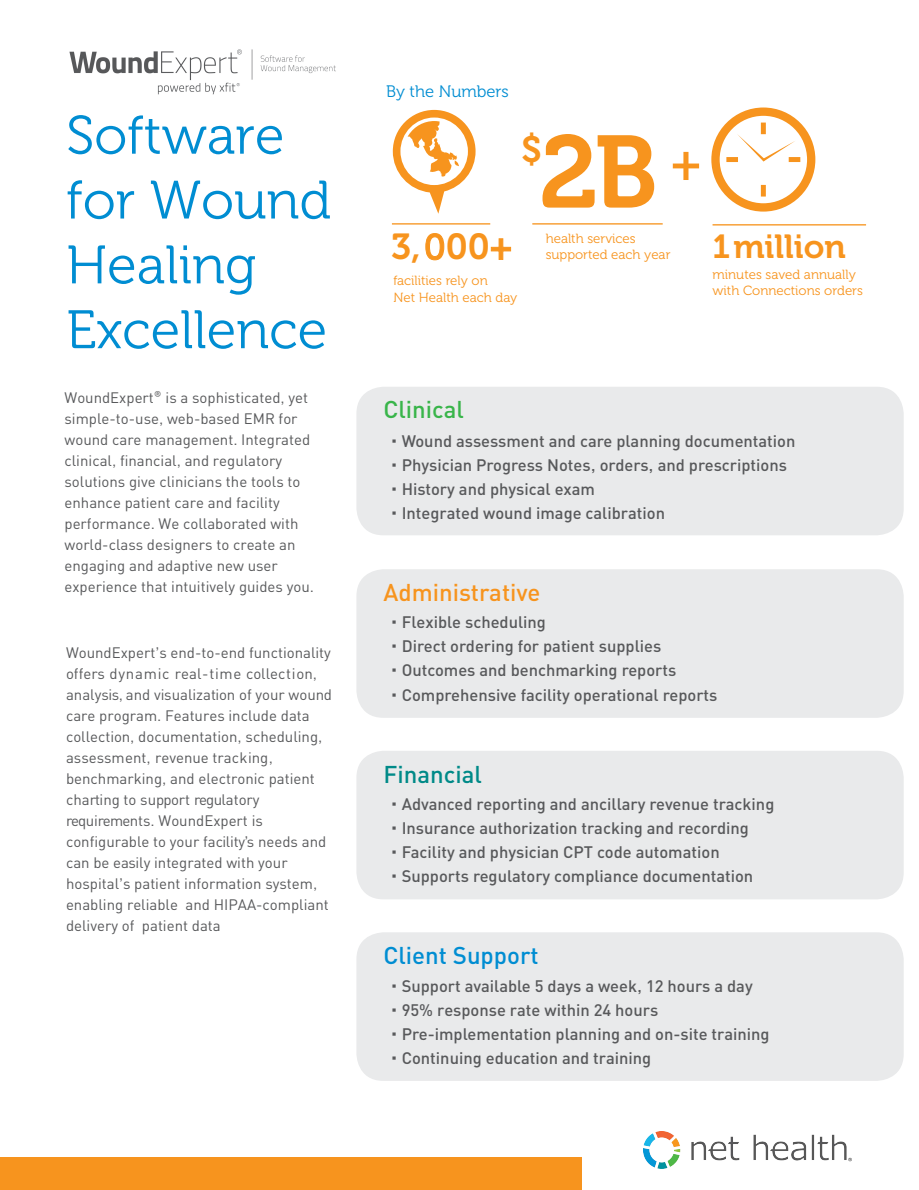
<style>
.page{position:relative;width:919px;height:1190px;background:#fff}
.page>*{position:absolute;margin:0;border:0;box-sizing:border-box;transform-origin:0 0}
.t1{font:101.85px "Museo 700";color:#f7941e}
.t2{font:54px/64.8px "Museo 300";color:#008dd2}
.t3{font:36.45px "Museo 700";color:#f7941e}
.t4{font:36px "Museo 700";color:#f7941e}
.t5{font:33.15px "Museo 700";color:#f7941e}
.t6{font:500 24px "PNC Sans";color:#f7941e}
.t7{font:500 24px "PNC Sans";color:#008dd2}
.t8{font:500 24px "PNC Sans";color:#008a88}
.t9{font:500 24px "PNC Sans";color:#39b54a}
.t10{font:16.65px "Museo 300";color:#008dd2}
.t11{font:500 16.5px "PNC Sans";color:#58595b}
.t12{font:15px/21px "PNC Sans";color:#58595b}
.t13{font:13.35px/16.6px "Museo 300";color:#f7941e}
.s1{font-family:"Museo 500"}
</style>
<div class="page">
<div style="left:356px;top:387px;width:548px;height:148px;background:#e9eaeb;border-radius:27px"></div>
<div style="left:356px;top:569px;width:548px;height:148px;background:#e9eaeb;border-radius:27px"></div>
<div style="left:356px;top:750px;width:548px;height:149px;background:#e9eaeb;border-radius:27px"></div>
<div style="left:356px;top:932px;width:548px;height:148px;background:#e9eaeb;border-radius:27px"></div>
<hr style="left:392px;top:223px;width:98px;height:1px;background:#f7941e">
<hr style="left:532px;top:223px;width:131px;height:1px;background:#f7941e">
<svg style="left:393px;top:110px;width:83px;height:104px"></svg>
<hr style="left:713px;top:224px;width:153px;height:1px;background:#f7941e">
<div style="left:711px;top:107px;width:104px;height:104px;border:8px solid #f7941e;border-radius:50%"></div>
<div style="left:761px;top:122px;width:5px;height:12px;background:#f7941e"></div>
<div style="left:761px;top:185px;width:5px;height:11px;background:#f7941e"></div>
<div style="left:726px;top:157px;width:12px;height:5px;background:#f7941e"></div>
<div style="left:789px;top:157px;width:11px;height:5px;background:#f7941e"></div>
<svg style="left:737px;top:134px;width:59px;height:27px"></svg>
<svg style="left:673px;top:152px;width:26px;height:28px"></svg>
<div style="left:0;top:1156px;width:582px;height:33px;background:#f7941e"></div>
<img style="left:644px;top:1131px;width:208px;height:37px">
<img style="left:69px;top:49px;width:267px;height:46px">
<h2 class="t2" style="left:66px;top:104px;width:220px">Software</h2>
<h2 class="t2" style="left:66px;top:169px;width:266px">for Wound<br>Healing<br>Excellence</h2>
<p class="t12" style="left:65px;top:386px;width:251px">WoundExpert® is a sophisticated, yet simple-to-use, web-based EMR for wound care management. Integrated clinical, financial, and regulatory solutions give clinicians the tools to enhance patient care and facility performance. We collaborated with world-class designers to create an engaging and adaptive new user experience that intuitively guides you.</p>
<p class="t12" style="left:66px;top:641px;width:268px">WoundExpert’s end-to-end functionality offers dynamic real-time collection, analysis, and visualization of your wound care program. Features include data collection, documentation, scheduling, assessment, revenue tracking, benchmarking, and electronic patient charting to support regulatory requirements. WoundExpert is configurable to your facility’s needs and can be easily integrated with your hospital’s patient information system, enabling reliable and HIPAA-compliant delivery of patient data</p>
<p class="t10" style="left:386px;top:82px;width:124px">By the Numbers</p>
<h3 class="t3" style="left:521px;top:129px;width:22px">$</h3>
<h1 class="t1" style="left:539px;top:116px;width:121px">2B</h1>
<h3 class="t4" style="left:391px;top:227px;width:122px">3, <span class="s1">0</span>00+</h3>
<p class="t13" style="left:393px;top:273px;width:125px">facilities rely on<br>Net Health each day</p>
<p class="t13" style="left:546px;top:231px;width:126px;line-height:16px">health services supported each year</p>
<h3 class="t9" style="left:383px;top:394px;width:82px">Clinical</h3>
<h3 class="t5" style="left:713px;top:228px;width:135px">1 million</h3>
<p class="t13" style="left:713px;top:266px;width:152px">minutes saved annually with Connections orders</p>
<p class="t11" style="left:391px;top:430px;width:406px">• Wound assessment and care planning documentation</p>
<p class="t11" style="left:391px;top:454px;width:398px">• Physician Progress Notes, orders, and prescriptions</p>
<p class="t11" style="left:391px;top:478px;width:206px">• History and physical exam</p>
<p class="t11" style="left:391px;top:502px;width:276px">• Integrated wound image calibration</p>
<h3 class="t6" style="left:383px;top:576px;width:159px">Administrative</h3>
<p class="t11" style="left:391px;top:612px;width:157px">• Flexible scheduling</p>
<p class="t11" style="left:391px;top:636px;width:272px">• Direct ordering for patient supplies</p>
<p class="t11" style="left:391px;top:660px;width:287px">• Outcomes and benchmarking reports</p>
<p class="t11" style="left:391px;top:684px;width:328px">• Comprehensive facility operational reports</p>
<h3 class="t8" style="left:383px;top:758px;width:100px">Financial</h3>
<p class="t11" style="left:391px;top:793px;width:385px">• Advanced reporting and ancillary revenue tracking</p>
<p class="t11" style="left:391px;top:817px;width:359px">• Insurance authorization tracking and recording</p>
<p class="t11" style="left:391px;top:841px;width:330px">• Facility and physician CPT code automation</p>
<p class="t11" style="left:391px;top:865px;width:364px">• Supports regulatory compliance documentation</p>
<h3 class="t7" style="left:383px;top:939px;width:157px">Client Support</h3>
<p class="t11" style="left:391px;top:974px;width:363px">• Support available 5 days a week, 12 hours a day</p>
<p class="t11" style="left:391px;top:998px;width:269px">• 95% response rate within 24 hours</p>
<p class="t11" style="left:391px;top:1022px;width:380px">• Pre-implementation planning and on-site training</p>
<p class="t11" style="left:391px;top:1047px;width:262px">• Continuing education and training</p>
</div>
